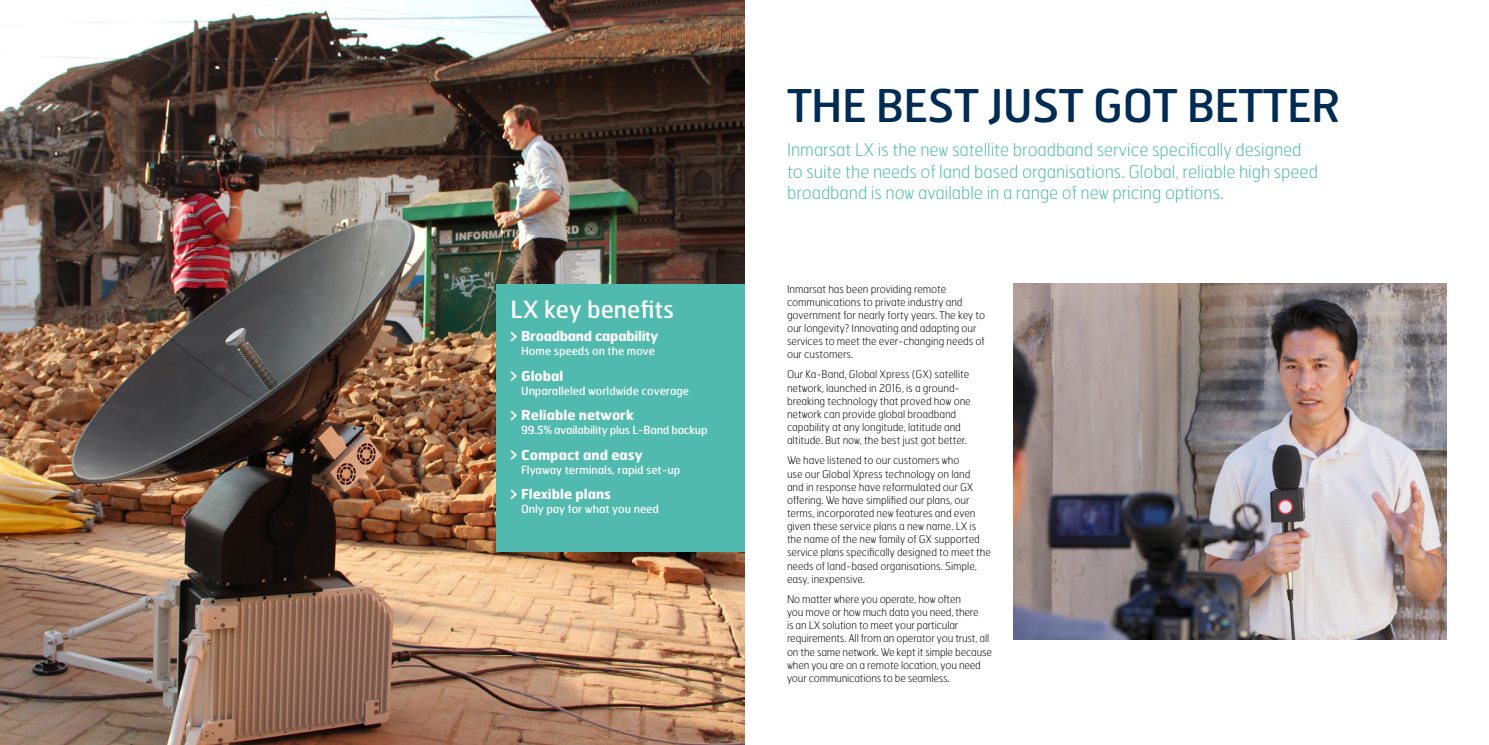
<style>
.page{position:relative;width:1489px;height:745px;background:#fff}
.page>*{position:absolute;margin:0;border:0;box-sizing:border-box;transform-origin:0 0}
._01_Spread_header{font:45px "Hermes";letter-spacing:-.015em;color:#002b53}
._04_Medium_Header_Wh{font:23.75px "Hermes";color:#fff}
._03_Intro_para{font:100 17.5px/21.2px "Hermes";letter-spacing:-.005em;color:#4fbaad}
._04_Subhead_White_Bu{font:700 13.75px "Hermes";color:#fff}
._04_Subhead_White_Bu-2{font:700 13.75px "Hermes";letter-spacing:-.02em;color:#fff}
._05_Box_Copy_Indent{font:11.25px "Hermes";color:#fff}
._06_Copy{font:100 10.62px/13.1px "Hermes";letter-spacing:-.005em;color:#000}
</style>
<div class="page">
<img style="left:0;top:0;width:744px;height:744px">
<div style="left:496px;top:283px;width:248px;height:268px;background:#4fbaad"></div>
<svg style="left:510px;top:331px;width:7px;height:10px"></svg>
<svg style="left:510px;top:371px;width:7px;height:10px"></svg>
<svg style="left:510px;top:410px;width:7px;height:10px"></svg>
<svg style="left:510px;top:450px;width:7px;height:9px"></svg>
<svg style="left:510px;top:489px;width:7px;height:10px"></svg>
<img style="left:1013px;top:283px;width:433px;height:355px">
<p class="_04_Medium_Header_Wh" style="left:510px;top:293px;width:165px">LX key benefits</p>
<p class="_04_Subhead_White_Bu-2" style="left:521px;top:327px;width:139px">Broadband capability</p>
<p class="_05_Box_Copy_Indent" style="left:521px;top:344px;width:135px">Home speeds on the move</p>
<p class="_04_Subhead_White_Bu" style="left:521px;top:366px;width:44px">Global</p>
<p class="_05_Box_Copy_Indent" style="left:521px;top:383px;width:169px">Unparalleled worldwide coverage</p>
<p class="_04_Subhead_White_Bu" style="left:521px;top:406px;width:114px">Reliable network</p>
<p class="_05_Box_Copy_Indent" style="left:521px;top:422px;width:188px">99.5% availability plus L-Band backup</p>
<p class="_04_Subhead_White_Bu" style="left:521px;top:445px;width:123px">Compact and easy</p>
<p class="_05_Box_Copy_Indent" style="left:521px;top:462px;width:161px">Flyaway terminals, rapid set-up</p>
<p class="_04_Subhead_White_Bu" style="left:521px;top:485px;width:91px">Flexible plans</p>
<p class="_05_Box_Copy_Indent" style="left:521px;top:501px;width:139px">Only pay for what you need</p>
<p class="_01_Spread_header" style="left:787px;top:77px;width:555px">THE BEST JUST GOT BETTER</p>
<p class="_03_Intro_para" style="left:787px;top:139px;width:532px">Inmarsat LX is the new satellite broadband service specifically designed to suite the needs of land based organisations. Global, reliable high speed broadband is now available in a range of new pricing options.</p>
<p class="_06_Copy" style="left:787px;top:282px;width:200px">Inmarsat has been providing remote communications to private industry and government for nearly forty years. The key to our longevity? Innovating and adapting our services to meet the ever-changing needs of our customers.</p>
<p class="_06_Copy" style="left:787px;top:367px;width:185px">Our Ka-Band, Global Xpress (GX) satellite network, launched in 2016, is a ground&shy;breaking technology that proved how one network can provide global broadband capability at any longitude, latitude and altitude. But now, the best just got better.</p>
<p class="_06_Copy" style="left:787px;top:453px;width:205px">We have listened to our customers who<br>use our Global Xpress technology on land<br>and in response have reformulated our GX offering. We have simplified our plans, our terms, incorporated new features and even given these service plans a new name. LX is the name of the new family of GX supported service plans specifically designed to meet the needs of land-based organisations. Simple, easy, inexpensive.</p>
<p class="_06_Copy" style="left:787px;top:592px;width:206px">No matter where you operate, how often<br>you move or how much data you need, there<br>is an LX solution to meet your particular requirements. All from an operator you trust, all on the same network. We kept it simple because when you are on a remote location, you need your communications to be seamless.</p>
</div>
